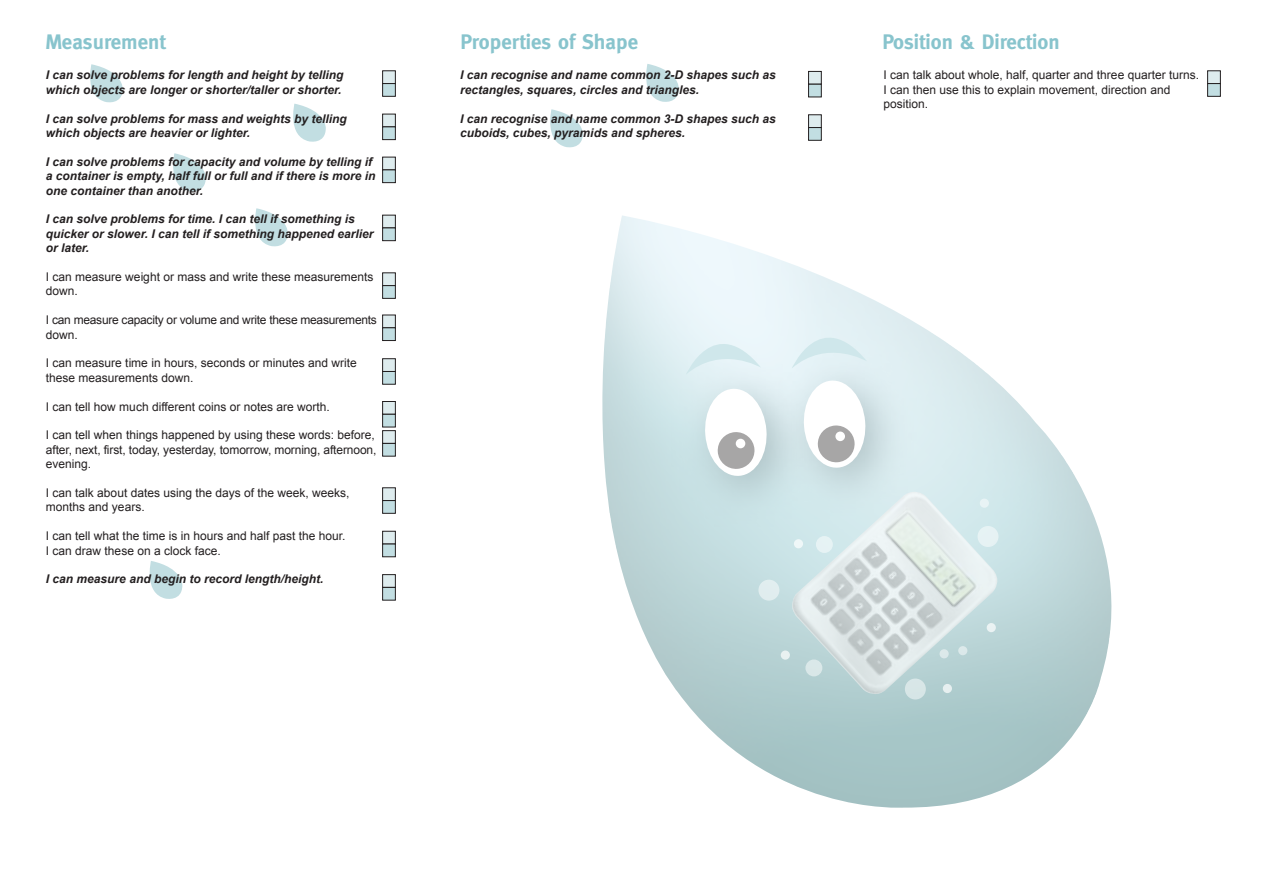
<style>
.page{position:relative;width:1263px;height:893px;background:#fff}
.page>*{position:absolute;margin:0;border:0;box-sizing:border-box;transform-origin:0 0}
.t1{font:700 21px "Meta";color:#88c4cd}
.t2{font:italic 700 12px/14.4px "Arial";color:#231f20}
.t3{font:12px/14.4px "Arial";color:#231f20}
.t4{font:12px/14.4px "Arial";letter-spacing:-.02em;color:#231f20}
</style>
<div class="page">
<svg style="left:646px;top:64px;width:33px;height:38px"></svg>
<svg style="left:550px;top:109px;width:33px;height:39px"></svg>
<svg style="left:90px;top:64px;width:33px;height:39px"></svg>
<svg style="left:293px;top:104px;width:33px;height:38px"></svg>
<svg style="left:173px;top:153px;width:33px;height:39px"></svg>
<svg style="left:255px;top:208px;width:33px;height:39px"></svg>
<svg style="left:149px;top:561px;width:34px;height:38px"></svg>
<div style="left:382px;top:70px;width:14px;height:14px;background:#deecee;border:1px solid #231f20"></div>
<div style="left:382px;top:83px;width:14px;height:14px;background:#c2dee2;border:1px solid #231f20"></div>
<div style="left:808px;top:71px;width:14px;height:14px;background:#deecee;border:1px solid #231f20"></div>
<div style="left:808px;top:84px;width:14px;height:13px;background:#c2dee2;border:1px solid #231f20"></div>
<div style="left:808px;top:114px;width:14px;height:14px;background:#deecee;border:1px solid #231f20"></div>
<div style="left:808px;top:127px;width:14px;height:14px;background:#c2dee2;border:1px solid #231f20"></div>
<div style="left:382px;top:114px;width:14px;height:13px;background:#deecee;border:1px solid #231f20"></div>
<div style="left:382px;top:126px;width:14px;height:14px;background:#c2dee2;border:1px solid #231f20"></div>
<div style="left:382px;top:157px;width:14px;height:13px;background:#deecee;border:1px solid #231f20"></div>
<div style="left:382px;top:169px;width:14px;height:14px;background:#c2dee2;border:1px solid #231f20"></div>
<div style="left:382px;top:215px;width:14px;height:13px;background:#deecee;border:1px solid #231f20"></div>
<div style="left:382px;top:228px;width:14px;height:13px;background:#c2dee2;border:1px solid #231f20"></div>
<div style="left:382px;top:272px;width:14px;height:14px;background:#deecee;border:1px solid #231f20"></div>
<div style="left:382px;top:285px;width:14px;height:14px;background:#c2dee2;border:1px solid #231f20"></div>
<div style="left:382px;top:315px;width:14px;height:13px;background:#deecee;border:1px solid #231f20"></div>
<div style="left:382px;top:327px;width:14px;height:14px;background:#c2dee2;border:1px solid #231f20"></div>
<div style="left:382px;top:358px;width:14px;height:14px;background:#deecee;border:1px solid #231f20"></div>
<div style="left:382px;top:371px;width:14px;height:14px;background:#c2dee2;border:1px solid #231f20"></div>
<div style="left:382px;top:401px;width:14px;height:14px;background:#deecee;border:1px solid #231f20"></div>
<div style="left:382px;top:414px;width:14px;height:13px;background:#c2dee2;border:1px solid #231f20"></div>
<div style="left:382px;top:430px;width:14px;height:14px;background:#deecee;border:1px solid #231f20"></div>
<div style="left:382px;top:443px;width:14px;height:14px;background:#c2dee2;border:1px solid #231f20"></div>
<div style="left:382px;top:487px;width:14px;height:14px;background:#deecee;border:1px solid #231f20"></div>
<div style="left:382px;top:500px;width:14px;height:14px;background:#c2dee2;border:1px solid #231f20"></div>
<div style="left:382px;top:531px;width:14px;height:13px;background:#deecee;border:1px solid #231f20"></div>
<div style="left:382px;top:544px;width:14px;height:13px;background:#c2dee2;border:1px solid #231f20"></div>
<div style="left:382px;top:574px;width:14px;height:14px;background:#deecee;border:1px solid #231f20"></div>
<div style="left:382px;top:587px;width:14px;height:13px;background:#c2dee2;border:1px solid #231f20"></div>
<img style="left:602px;top:215px;width:510px;height:593px">
<img style="left:662px;top:346px;width:129px;height:193px">
<img style="left:761px;top:338px;width:167px;height:192px">
<svg style="left:703px;top:387px;width:65px;height:90px"></svg>
<svg style="left:802px;top:379px;width:65px;height:90px"></svg>
<div style="left:736px;top:439px;width:9px;height:9px;background:#fff;border-radius:50%"></div>
<div style="left:835px;top:432px;width:10px;height:9px;background:#fff;border-radius:50%"></div>
<svg style="left:686px;top:310px;width:75px;height:65px;background:#e4f2f6"></svg>
<svg style="left:792px;top:304px;width:75px;height:64px;background:#e0eff3"></svg>
<img style="left:791px;top:491px;width:206px;height:204px">
<div style="left:977px;top:526px;width:21px;height:21px;background:#e6f2f4;border-radius:50%"></div>
<div style="left:758px;top:580px;width:21px;height:21px;background:#e0edef;border-radius:50%"></div>
<div style="left:905px;top:678px;width:21px;height:21px;background:#d7e6e6;border-radius:50%"></div>
<svg style="left:781px;top:650px;width:9px;height:10px"></svg>
<div style="left:980px;top:499px;width:9px;height:9px;background:#e8f3f5;border-radius:50%"></div>
<div style="left:939px;top:649px;width:10px;height:9px;background:#dbe9ea;border-radius:50%"></div>
<div style="left:805px;top:659px;width:17px;height:17px;background:#dae8e8;border-radius:50%"></div>
<div style="left:816px;top:536px;width:17px;height:17px;background:#e6f2f4;border-radius:50%"></div>
<div style="left:794px;top:539px;width:9px;height:9px;background:#eff7f8;border-radius:50%"></div>
<div style="left:943px;top:684px;width:9px;height:9px;background:#e6eff0;border-radius:50%"></div>
<div style="left:987px;top:623px;width:9px;height:9px;background:#eaf2f3;border-radius:50%"></div>
<div style="left:958px;top:646px;width:9px;height:9px;background:#dbe9ea;border-radius:50%"></div>
<div style="left:1207px;top:70px;width:14px;height:14px;background:#deecee;border:1px solid #231f20"></div>
<div style="left:1207px;top:83px;width:14px;height:14px;background:#c2dee2;border:1px solid #231f20"></div>
<h1 class="t1" style="left:46px;top:30px;width:122px">Measurement</h1>
<h1 class="t1" style="left:460px;top:30px;width:179px">Properties of Shape</h1>
<h1 class="t1" style="left:882px;top:30px;width:179px">Position &amp; Direction</h1>
<p class="t2" style="left:46px;top:68px;width:299px">I can solve problems for length and height by telling which objects are longer or shorter/taller or shorter.</p>
<p class="t2" style="left:46px;top:112px;width:302px">I can solve problems for mass and weights by telling which objects are heavier or lighter.</p>
<p class="t2" style="left:46px;top:155px;width:331px">I can solve problems for capacity and volume by telling if a container is empty, half full or full and if there is more in one container than another.</p>
<p class="t2" style="left:46px;top:212px;width:329px">I can solve problems for time. I can tell if something is quicker or slower. I can tell if something happened earlier or later.</p>
<p class="t3" style="left:46px;top:270px;width:329px">I can measure weight or mass and write these measurements down.</p>
<p class="t4" style="left:46px;top:313px;width:332px">I can measure capacity or volume and write these measurements down.</p>
<p class="t3" style="left:46px;top:356px;width:312px">I can measure time in hours, seconds or minutes and write these measurements down.</p>
<p class="t3" style="left:46px;top:399px;width:285px">I can tell how much different coins or notes are worth.</p>
<p class="t3" style="left:46px;top:428px;width:332px">I can tell when things happened by using these words: before, after, next, first, today, yesterday, tomorrow, morning, afternoon, evening.</p>
<p class="t3" style="left:46px;top:486px;width:305px">I can talk about dates using the days of the week, weeks, months and years.</p>
<p class="t3" style="left:46px;top:529px;width:301px">I can tell what the time is in hours and half past the hour.<br>I can draw these on a clock face.</p>
<p class="t2" style="left:46px;top:572px;width:279px">I can measure and begin to record length/height.</p>
<p class="t2" style="left:460px;top:69px;width:317px">I can recognise and name common 2-D shapes such as rectangles, squares, circles and triangles.</p>
<p class="t2" style="left:460px;top:112px;width:317px">I can recognise and name common 3-D shapes such as cuboids, cubes, pyramids and spheres.</p>
<p class="t3" style="left:883px;top:68px;width:317px">I can talk about whole, half, quarter and three quarter turns.<br>I can then use this to explain movement, direction and position.</p>
</div>
